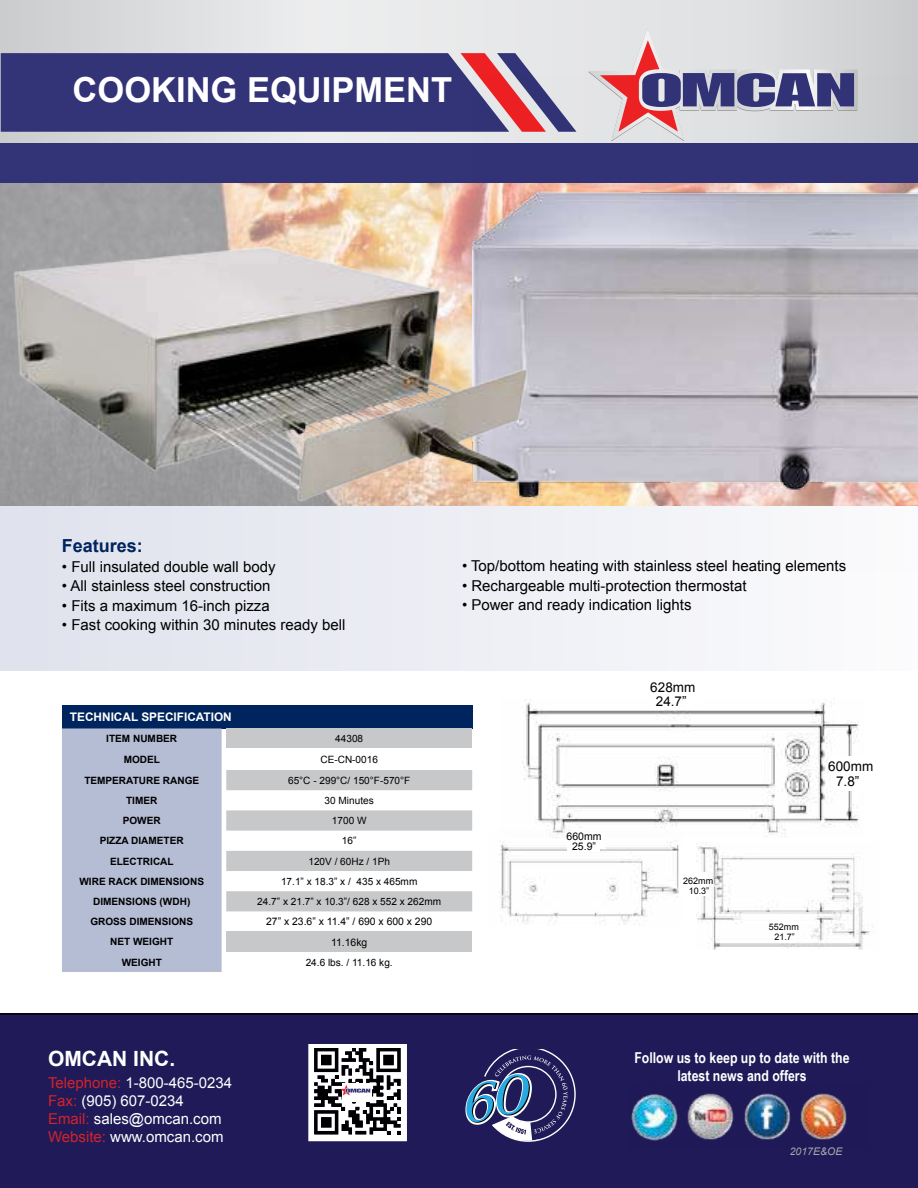
<style>
.page{position:relative;width:918px;height:1188px;background:#fff}
.page>*{position:absolute;margin:0;border:0;box-sizing:border-box;transform-origin:0 0}
.t1{font:700 34.5px "Arial";color:#fff}
.t2{font:700 21px "Arial";color:#fff}
.t3{font:700 18px "Arial";color:#00245d}
.t4{font:15px "Arial";color:#000}
.t5{font:15px/18px "Arial";color:#fff}
.t6{font:700 15px/18px "Arial Narrow";color:#fff;text-align:center}
.t7{font:13.5px/14.1px "Arial";color:#000;text-align:center}
.t8{font:700 11.85px "Arial";color:#fff}
.t9{font:10.5px/10.5px "Arial";color:#000;text-align:center}
.t10{font:italic 10.5px "Arial";color:#a7a9ac}
.t11{font:10.35px "Arial";color:#000}
.t12{font:10.05px "Arial";color:#000}
.t13{font:700 10.05px "Arial";color:#000}
.t14{font:9px "Arial";color:#000}
.s1{color:#d2232a}
</style>
<div class="page">
<svg style="left:0;top:0;width:918px;height:144px;background:#dedfe1"></svg>
<svg style="left:1px;top:53px;width:575px;height:79px;background:#403d7c"></svg>
<svg style="left:588px;top:30px;width:269px;height:44px;background:#ddd7d9"></svg>
<div style="left:0;top:506px;width:918px;height:165px;background:linear-gradient(to right,#dfe1ed,#fbfcfd)"></div>
<div style="left:62px;top:705px;width:410px;height:23px;background:#00245d"></div>
<svg style="left:62px;top:728px;width:410px;height:244px"></svg>
<div style="left:226px;top:932px;width:246px;height:20px;background:#c7c8ca"></div>
<img style="left:499px;top:840px;width:180px;height:85px">
<img style="left:522px;top:700px;width:337px;height:138px">
<img style="left:696px;top:843px;width:178px;height:106px">
<div style="left:0;top:1013px;width:918px;height:175px;background:#201a58"></div>
<img style="left:630px;top:1085px;width:238px;height:65px">
<svg style="left:465px;top:1049px;width:111px;height:93px;background:#474c7e"></svg>
<svg style="left:308px;top:1044px;width:98px;height:97px"></svg>
<img style="left:473px;top:74px;width:445px;height:498px">
<img style="left:4px;top:110px;width:557px;height:426px">
<div style="left:654px;top:694px;width:48px;height:16px;background:#fff"></div>
<div style="left:831px;top:756px;width:33px;height:34px;background:#fff"></div>
<div style="left:573px;top:836px;width:33px;height:13px;background:#fff"></div>
<div style="left:567px;top:846px;width:33px;height:6px;background:#fff"></div>
<div style="left:693px;top:873px;width:15px;height:23px;background:#fff"></div>
<div style="left:778px;top:920px;width:18px;height:23px;background:#fff"></div>
<h1 class="t1" style="left:73px;top:65px;width:381px">COOKING EQUIPMENT</h1>
<p class="t3" style="left:62px;top:533px;width:83px">Features:</p>
<p class="t4" style="left:62px;top:557px;width:215px">• Full insulated double wall body</p>
<p class="t4" style="left:62px;top:576px;width:210px">• All stainless steel construction</p>
<p class="t4" style="left:62px;top:596px;width:209px">• Fits a maximum 16-inch pizza</p>
<p class="t4" style="left:62px;top:615px;width:285px">• Fast cooking within 30 minutes ready bell</p>
<p class="t8" style="left:70px;top:709px;width:163px">TECHNICAL SPECIFICATION</p>
<p class="t13" style="left:106px;top:731px;width:72px">ITEM NUMBER</p>
<p class="t12" style="left:335px;top:732px;width:29px">44308</p>
<p class="t13" style="left:124px;top:752px;width:38px">MODEL</p>
<p class="t12" style="left:320px;top:752px;width:59px">CE-CN-0016</p>
<p class="t13" style="left:84px;top:773px;width:116px">TEMPERATURE RANGE</p>
<p class="t12" style="left:288px;top:774px;width:124px">65°C - 299°C/ 150°F-570°F</p>
<p class="t13" style="left:126px;top:793px;width:33px">TIMER</p>
<p class="t12" style="left:325px;top:794px;width:51px">30 Minutes</p>
<p class="t13" style="left:123px;top:814px;width:39px">POWER</p>
<p class="t12" style="left:332px;top:814px;width:36px">1700 W</p>
<p class="t13" style="left:100px;top:834px;width:85px">PIZZA DIAMETER</p>
<p class="t12" style="left:342px;top:834px;width:16px">16”</p>
<p class="t13" style="left:110px;top:854px;width:65px">ELECTRICAL</p>
<p class="t12" style="left:308px;top:854px;width:83px">120V / 60Hz / 1Ph</p>
<p class="t13" style="left:79px;top:874px;width:126px">WIRE RACK DIMENSIONS</p>
<p class="t12" style="left:281px;top:875px;width:138px">17.1” x 18.3” x / 435 x 465mm</p>
<p class="t13" style="left:93px;top:894px;width:99px">DIMENSIONS (WDH)</p>
<p class="t12" style="left:257px;top:895px;width:185px">24.7” x 21.7” x 10.3”/ 628 x 552 x 262mm</p>
<p class="t13" style="left:90px;top:915px;width:104px">GROSS DIMENSIONS</p>
<p class="t11" style="left:266px;top:915px;width:168px">27” x 23.6” x 11.4” / 690 x 600 x 290</p>
<p class="t13" style="left:110px;top:935px;width:65px">NET WEIGHT</p>
<p class="t11" style="left:331px;top:935px;width:38px">11.16kg</p>
<p class="t13" style="left:122px;top:955px;width:42px">WEIGHT</p>
<p class="t12" style="left:306px;top:955px;width:88px">24.6 lbs. / 11.16 kg.</p>
<p class="t4" style="left:462px;top:556px;width:386px">• Top/bottom heating with stainless steel heating elements</p>
<p class="t4" style="left:462px;top:576px;width:286px">• Rechargeable multi-protection thermostat</p>
<p class="t4" style="left:462px;top:595px;width:231px">• Power and ready indication lights</p>
<p class="t7" style="left:650px;top:680px;width:47px">628mm<br>24.7”</p>
<p class="t9" style="left:567px;top:831px;width:37px">660mm<br>25.9”</p>
<p class="t14" style="left:683px;top:875px;width:32px">262mm</p>
<p class="t14" style="left:689px;top:885px;width:22px">10.3”</p>
<p class="t7" style="left:828px;top:758px;width:47px;line-height:15.5px">600mm<br>7.8”</p>
<p class="t14" style="left:769px;top:921px;width:32px">552mm</p>
<p class="t14" style="left:774px;top:931px;width:22px">21.7”</p>
<h2 class="t2" style="left:48px;top:1030px;width:129px">OMCAN INC.</h2>
<p class="t5" style="left:48px;top:1074px;width:186px"><span class="s1">Telephone:</span> 1-800-465-0234<br><span class="s1">Fax:</span> (905) 607-0234<br><span class="s1">Email:</span> sales@omcan.com<br><span class="s1">Website:</span> www.omcan.com</p>
<h2 class="t2" style="left:48px;top:1044px;width:129px">OMCAN INC.</h2>
<p class="t6" style="left:634px;top:1048px;width:217px">Follow us to keep up to date with the latest news and offers</p>
<p class="t10" style="left:790px;top:1144px;width:54px">2017E&amp;OE</p>
</div>
